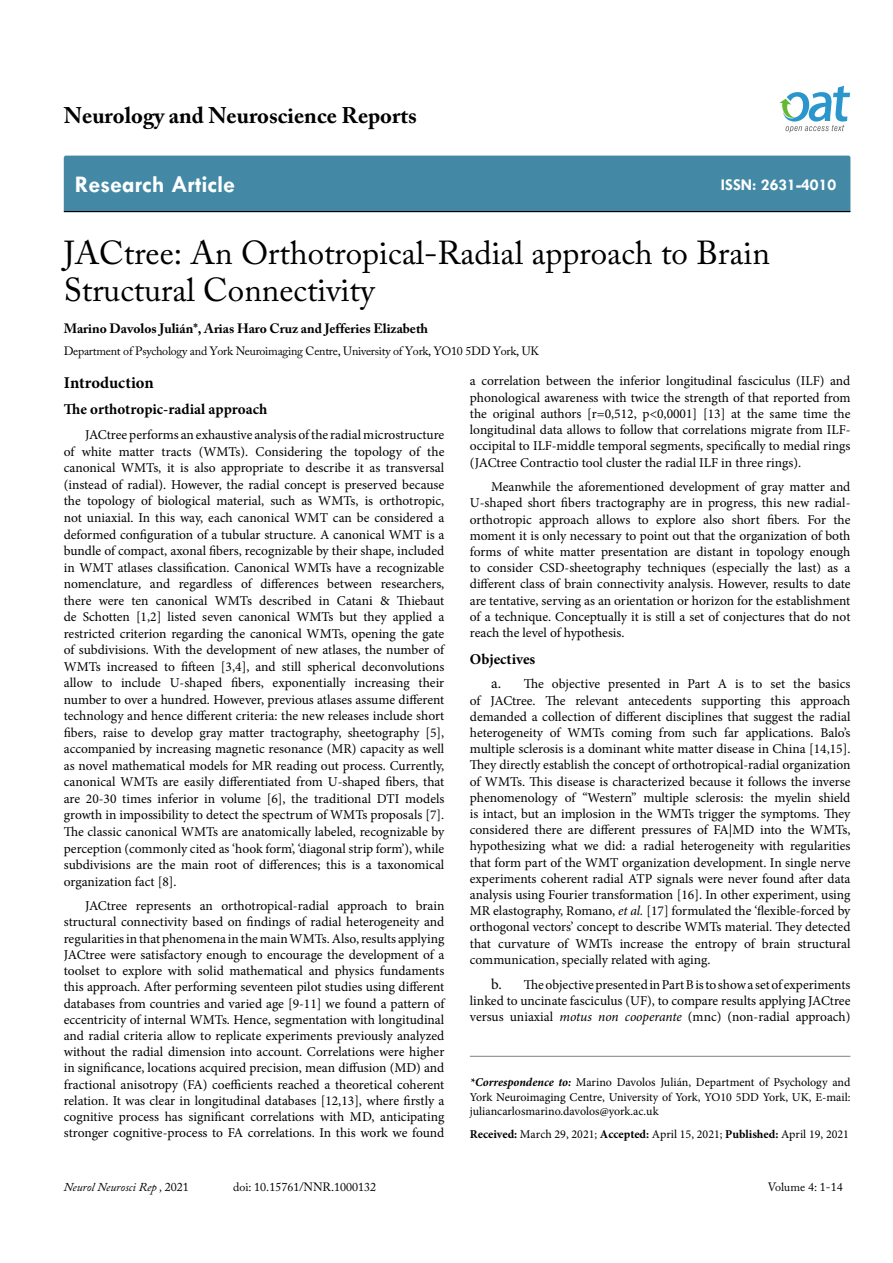
<style>
.page{position:relative;width:893px;height:1263px;background:#fff}
.page>*{position:absolute;margin:0;border:0;box-sizing:border-box;transform-origin:0 0}
.t1{font:33px/37.5px "Adobe Caslon Pro";color:#000}
.t2{font:700 24px "Tw Cen";color:#fff}
.t3{font:700 22.5px "Adobe Caslon Pro";color:#000}
.t4{font:700 16.5px "Tw Cen";color:#fff}
.t5{font:700 16.5px "Minion Pro";letter-spacing:-.005em;color:#000}
.t6{font:700 15px "Minion Pro";color:#000}
.t7{font:13.5px/16.2px "Minion Pro";color:#000;text-align:justify}
.t8{font:700 13.5px "Adobe Caslon Pro";color:#000}
.t9{font:12px/14.4px "Minion Pro";color:#000;text-align:justify}
.t10{font:12px "Adobe Caslon Pro";letter-spacing:-.02em;color:#000}
.t11{font:12px "Adobe Caslon Pro";color:#000}
.t12{font:italic 12px "Adobe Caslon Pro";color:#000}
.s1{font-size:15px}
.s2{font-style:italic}
.s3{font-weight:700;font-style:italic}
.s4{font-weight:700}
.s5{font-style:normal}
</style>
<div class="page">
<div style="left:64px;top:156px;width:786px;height:55px;background:#4389a5"></div>
<hr style="left:64px;top:211px;width:786px;height:1px;background:#000">
<svg style="left:779px;top:86px;width:71px;height:47px"></svg>
<hr style="left:470px;top:1056px;width:380px;height:1px;background:#808285">
<h3 class="t3" style="left:64px;top:102px;width:354px">Neurology and Neuroscience Reports</h3>
<h2 class="t2" style="left:75px;top:170px;width:162px">Research Article</h2>
<p class="t4" style="left:721px;top:175px;width:117px">ISSN: 2631-4010</p>
<h1 class="t1" style="left:64px;top:234px;width:708px">JACtree: An Orthotropical-Radial approach to Brain<br>Structural Connectivity</h1>
<p class="t8" style="left:64px;top:321px;width:366px">Marino Davolos Julián*, Arias Haro Cruz and Jefferies Elizabeth</p>
<p class="t10" style="left:64px;top:343px;width:477px">Department of Psychology and York Neuroimaging Centre, University of York, YO10 5DD York, UK</p>
<p class="t5" style="left:64px;top:371px;width:91px">Introduction</p>
<p class="t6" style="left:64px;top:399px;width:205px">The orthotropic-radial approach</p>
<p class="t7" style="left:64px;top:427px;width:382px;text-indent:21px">JACtree performs an exhaustive analysis of the radial microstructure of white matter tracts (WMTs). Considering the topology of the canonical WMTs, it is also appropriate to describe it as transversal (instead of radial). However, the radial concept is preserved because the topology of biological material, such as WMTs, is orthotropic, not uniaxial. In this way, each canonical WMT can be considered a deformed configuration of a tubular structure. A canonical WMT is a bundle of compact, axonal fibers, recognizable by their shape, included in WMT atlases classification. Canonical WMTs have a recognizable nomenclature, and regardless of differences between researchers, there were ten canonical WMTs described in Catani &amp; Thiebaut de Schotten [1,2] listed seven canonical WMTs but they applied a restricted criterion regarding the canonical WMTs, opening the gate of subdivisions. With the development of new atlases, the number of WMTs increased to fifteen [3,4], and still spherical deconvolutions allow to include U-shaped fibers, exponentially increasing their number to over a hundred. However, previous atlases assume different technology and hence different criteria: the new releases include short fibers, raise to develop gray matter tractography, sheetography [5], accompanied by increasing magnetic resonance (MR) capacity as well as novel mathematical models for MR reading out process. Currently, canonical WMTs are easily differentiated from U-shaped fibers, that are 20-30 times inferior in volume [6], the traditional DTI models growth in impossibility to detect the spectrum of WMTs proposals [7].<br>The classic canonical WMTs are anatomically labeled, recognizable by perception (commonly cited as ‘hook form’, ‘diagonal strip form’), while subdivisions are the main root of differences; this is a taxonomical organization fact [8].</p>
<p class="t7" style="left:64px;top:898px;width:382px;text-indent:21px">JACtree represents an orthotropical-radial approach to brain structural connectivity based on findings of radial heterogeneity and regularities in that phenomena in the main WMTs. Also, results applying JACtree were satisfactory enough to encourage the development of a toolset to explore with solid mathematical and physics fundaments this approach. After performing seventeen pilot studies using different databases from countries and varied age [9-11] we found a pattern of eccentricity of internal WMTs. Hence, segmentation with longitudinal and radial criteria allow to replicate experiments previously analyzed without the radial dimension into account. Correlations were higher in significance, locations acquired precision, mean diffusion (MD) and fractional anisotropy (FA) coefficients reached a theoretical coherent relation. It was clear in longitudinal databases [12,13], where firstly a cognitive process has significant correlations with MD, anticipating stronger cognitive-process to FA correlations. In this work we found</p>
<p class="t7" style="left:470px;top:373px;width:382px">a correlation between the inferior longitudinal fasciculus (ILF) and phonological awareness with twice the strength of that reported from the original authors [r=0,512, p&lt;0,0001] [13] at the same time the longitudinal data allows to follow that correlations migrate from ILF&shy;occipital to ILF-middle temporal segments, specifically to medial rings (JACtree Contractio tool cluster the radial ILF in three rings).</p>
<p class="t7" style="left:470px;top:479px;width:382px;text-indent:21px">Meanwhile the aforementioned development of gray matter and U-shaped short fibers tractography are in progress, this new radial&shy;orthotropic approach allows to explore also short fibers. For the moment it is only necessary to point out that the organization of both forms of white matter presentation are distant in topology enough to consider CSD-sheetography techniques (especially the last) as a different class of brain connectivity analysis. However, results to date are tentative, serving as an orientation or horizon for the establishment of a technique. Conceptually it is still a set of conjectures that do not reach the level of hypothesis.</p>
<p class="t6" style="left:470px;top:648px;width:67px">Objectives</p>
<p class="t7" style="left:470px;top:676px;width:382px;text-indent:21px"><span class="s1">a.</span> The objective presented in Part A is to set the basics of JACtree. The relevant antecedents supporting this approach demanded a collection of different disciplines that suggest the radial heterogeneity of WMTs coming from such far applications. Balo’s multiple sclerosis is a dominant white matter disease in China [14,15].<br>They directly establish the concept of orthotropical-radial organization of WMTs. This disease is characterized because it follows the inverse phenomenology of “Western” multiple sclerosis: the myelin shield is intact, but an implosion in the WMTs trigger the symptoms. They considered there are different pressures of FA|MD into the WMTs, hypothesizing what we did: a radial heterogeneity with regularities that form part of the WMT organization development. In single nerve experiments coherent radial ATP signals were never found after data analysis using Fourier transformation [16]. In other experiment, using MR elastography, Romano, <span class="s2">et al.</span> [17] formulated the ‘flexible-forced by orthogonal vectors’ concept to describe WMTs material. They detected that curvature of WMTs increase the entropy of brain structural communication, specially related with aging.</p>
<p class="t7" style="left:470px;top:976px;width:382px;text-indent:21px"><span class="s1">b.</span> The objective presented in Part B is to show a set of experiments linked to uncinate fasciculus (UF), to compare results applying JACtree versus uniaxial <span class="s2">motus non cooperante</span> (mnc) (non-radial approach)</p>
<p class="t9" style="left:470px;top:1075px;width:382px"><span class="s3">*Correspondence to:</span> Marino Davolos Julián, Department of Psychology and York Neuroimaging Centre, University of York, YO10 5DD York, UK, E-mail: juliancarlosmarino.davolos@york.ac.uk</p>
<p class="t9" style="left:470px;top:1127px;width:381px"><span class="s4">Received:</span> March 29, 2021; <span class="s4">Accepted:</span> April 15, 2021; <span class="s4">Published:</span> April 19, 2021</p>
<p class="t12" style="left:64px;top:1180px;width:127px">Neurol Neurosci Rep , <span class="s5">2021</span></p>
<p class="t11" style="left:233px;top:1180px;width:145px">doi: 10.15761/NNR.1000132</p>
<p class="t11" style="left:768px;top:1180px;width:77px">Volume 4: 1-14</p>
</div>
